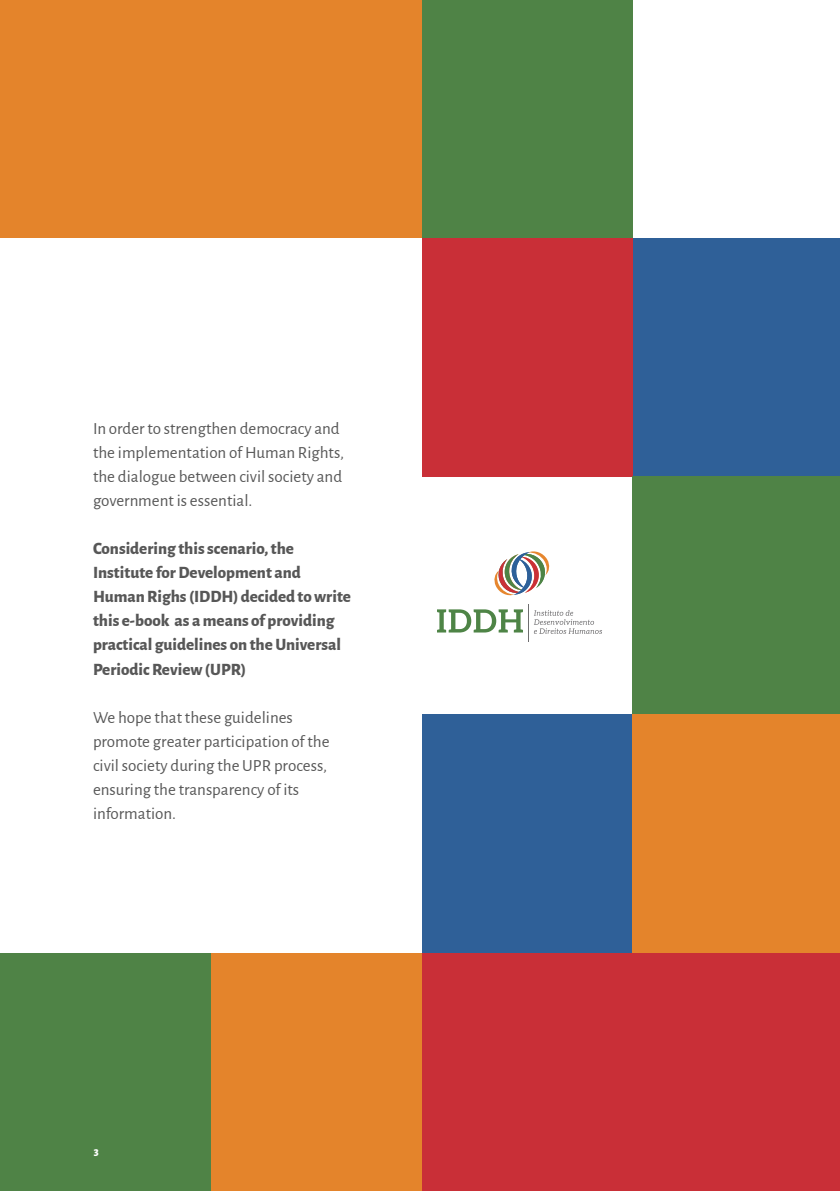
<style>
.page{position:relative;width:840px;height:1191px;background:#fff}
.page>*{position:absolute;margin:0;border:0;box-sizing:border-box;transform-origin:0 0}
.t1{font:17px/24px "Alegreya Sans";color:#575757}
.t2{font:800 17px/24px "Alegreya Sans";color:#575757}
.t3{font:800 11.4px "Alegreya Sans";color:#fff}
</style>
<div class="page">
<div style="left:421px;top:0;width:211px;height:238px;background:#4f8346"></div>
<div style="left:0;top:0;width:421px;height:238px;background:#e4842b"></div>
<div style="left:632px;top:238px;width:207px;height:238px;background:#2f6098"></div>
<div style="left:421px;top:238px;width:211px;height:238px;background:#c92f37"></div>
<div style="left:632px;top:476px;width:207px;height:238px;background:#4f8346"></div>
<div style="left:421px;top:953px;width:418px;height:238px;background:#c92f37"></div>
<div style="left:421px;top:714px;width:211px;height:239px;background:#2f6098"></div>
<div style="left:0;top:953px;width:211px;height:238px;background:#4f8346"></div>
<div style="left:211px;top:953px;width:210px;height:238px;background:#e4842b"></div>
<div style="left:632px;top:714px;width:207px;height:239px;background:#e4842b"></div>
<svg style="left:494px;top:551px;width:56px;height:45px"></svg>
<svg style="left:437px;top:609px;width:85px;height:23px"></svg>
<hr style="left:528px;top:603px;width:1px;height:38px;background:#6f6e70">
<svg style="left:533px;top:610px;width:68px;height:24px"></svg>
<p class="t1" style="left:93px;top:415px;width:252px">In order to strengthen democracy and the implementation of Human Rights, the dialogue between civil society and government is essential.</p>
<p class="t2" style="left:93px;top:535px;width:259px">Considering this scenario, the<br>Institute for Development and<br>Human Righs (IDDH) decided to write this e-book as a means of providing practical guidelines on the Universal<br>Periodic Review (UPR)</p>
<p class="t1" style="left:93px;top:704px;width:238px">We hope that these guidelines promote greater participation of the civil society during the UPR process, ensuring the transparency of its information.</p>
<p class="t3" style="left:94px;top:1143px;width:6px">3</p>
</div>
